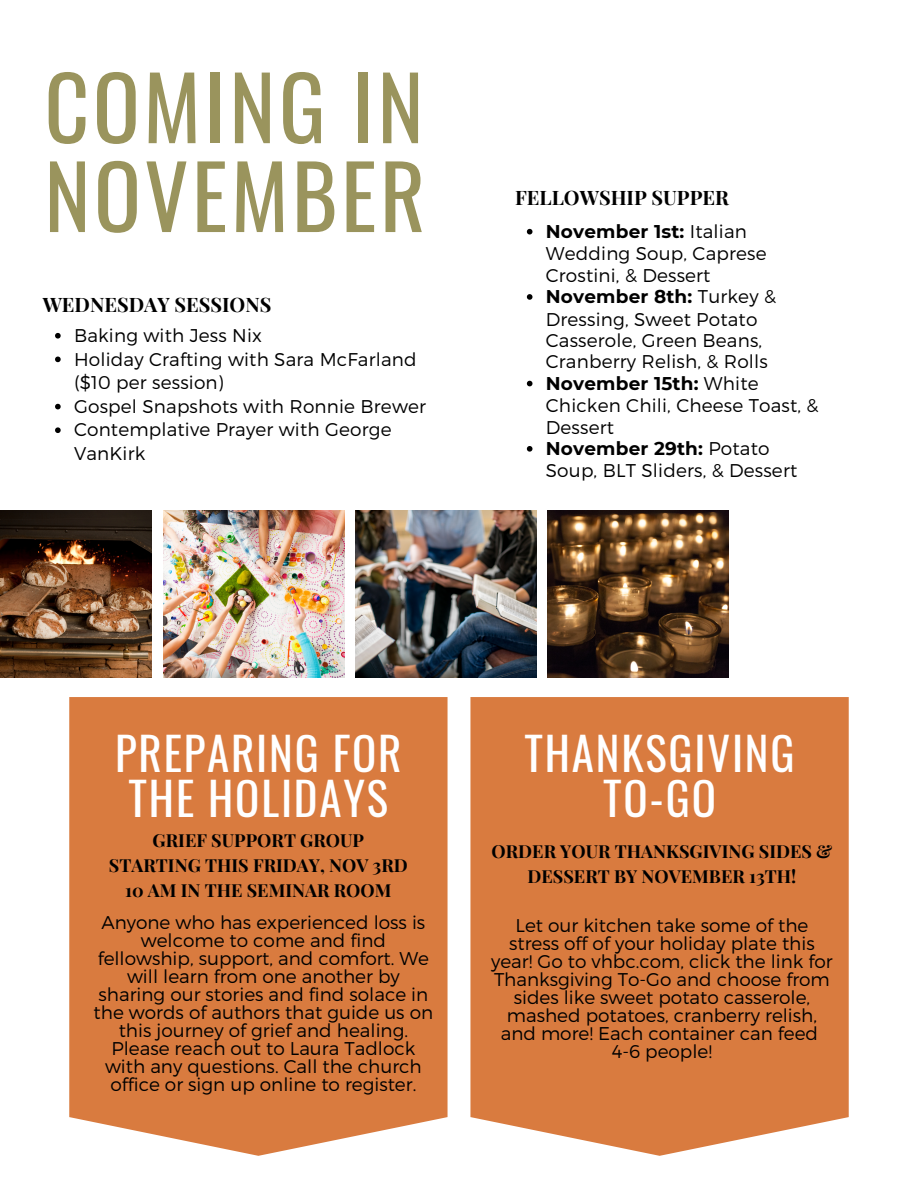
<style>
.page{position:relative;width:918px;height:1188px;background:#fff}
.page>*{position:absolute;margin:0;border:0;box-sizing:border-box;transform-origin:0 0}
.t1{font:87.15px/88.8px "Oswald";letter-spacing:.04em;color:#9a945d}
.t2{font:45px/45px "Oswald";letter-spacing:.04em;color:#fff}
.t3{font:700 19.95px "Playfair Display";color:#000}
.t4{font:300 18.45px/18px "Montserrat";color:#000}
.t5{font:700 18px/24.8px "Playfair Display";color:#000;text-align:center}
.s1{font-weight:700}
</style>
<div class="page">
<img style="left:0;top:510px;width:152px;height:168px">
<img style="left:163px;top:510px;width:181px;height:168px">
<img style="left:356px;top:510px;width:181px;height:168px">
<img style="left:548px;top:510px;width:181px;height:168px">
<div style="left:69px;top:697px;width:379px;height:459px;background:#d97b3f"></div>
<svg style="left:55px;top:333px;width:6px;height:6px"></svg>
<svg style="left:55px;top:357px;width:6px;height:5px"></svg>
<svg style="left:55px;top:404px;width:6px;height:5px"></svg>
<svg style="left:55px;top:427px;width:6px;height:6px"></svg>
<svg style="left:527px;top:229px;width:5px;height:5px"></svg>
<svg style="left:527px;top:294px;width:5px;height:6px"></svg>
<svg style="left:527px;top:381px;width:5px;height:5px"></svg>
<svg style="left:527px;top:446px;width:5px;height:6px"></svg>
<div style="left:470px;top:697px;width:379px;height:459px;background:#d97b3f"></div>
<p class="t1" style="left:44px;top:59px;width:382px">COMING IN<br>NOVEMBER</p>
<p class="t3" style="left:43px;top:291px;width:230px">WEDNESDAY SESSIONS</p>
<p class="t4" style="left:74px;top:325px;width:189px">Baking with Jess Nix</p>
<p class="t4" style="left:74px;top:346px;width:344px;line-height:23.7px">Holiday Crafting with Sara McFarland ($10 per session)</p>
<p class="t4" style="left:74px;top:396px;width:353px">Gospel Snapshots with Ronnie Brewer</p>
<p class="t4" style="left:74px;top:417px;width:319px;line-height:23.7px">Contemplative Prayer with George<br>VanKirk</p>
<p class="t3" style="left:515px;top:184px;width:215px">FELLOWSHIP SUPPER</p>
<p class="t4" style="left:546px;top:219px;width:222px;line-height:21.9px"><span class="s1">November 1st:</span> Italian<br>Wedding Soup, Caprese<br>Crostini, &amp; Dessert</p>
<p class="t4" style="left:546px;top:285px;width:232px;line-height:21.8px"><span class="s1">November 8th:</span> Turkey &amp;<br>Dressing, Sweet Potato<br>Casserole, Green Beans,<br>Cranberry Relish, &amp; Rolls</p>
<p class="t4" style="left:546px;top:371px;width:274px;line-height:21.9px"><span class="s1">November 15th:</span> White<br>Chicken Chili, Cheese Toast, &amp;<br>Dessert</p>
<p class="t4" style="left:546px;top:436px;width:253px;line-height:22.5px"><span class="s1">November 29th:</span> Potato<br>Soup, BLT Sliders, &amp; Dessert</p>
<p class="t2" style="left:115px;top:729px;width:288px">PREPARING FOR<br>THE HOLIDAYS</p>
<p class="t2" style="left:525px;top:729px;width:272px;text-align:center">THANKSGIVING<br>TO-GO</p>
<p class="t5" style="left:153px;top:827px;width:213px">GRIEF SUPPORT GROUP</p>
<p class="t5" style="left:109px;top:852px;width:300px">STARTING THIS FRIDAY, NOV 3RD</p>
<p class="t5" style="left:125px;top:877px;width:268px">10 AM IN THE SEMINAR ROOM</p>
<p class="t4" style="left:94px;top:912px;width:341px;text-align:center">Anyone who has experienced loss is welcome to come and find fellowship, support, and comfort. We will learn from one another by sharing our stories and find solace in the words of authors that guide us on this journey of grief and healing.<br>Please reach out to Laura Tadlock with any questions. Call the church office or sign up online to register.</p>
<p class="t5" style="left:492px;top:838px;width:342px">ORDER YOUR THANKSGIVING SIDES &amp;<br>DESSERT BY NOVEMBER 13TH!</p>
<p class="t4" style="left:491px;top:916px;width:343px;text-align:center">Let our kitchen take some of the stress off of your holiday plate this year! Go to vhbc.com, click the link for Thanksgiving To-Go and choose from sides like sweet potato casserole, mashed potatoes, cranberry relish, and more! Each container can feed</p>
<p class="t4" style="left:612px;top:1042px;width:102px">4-6 people!</p>
</div>
